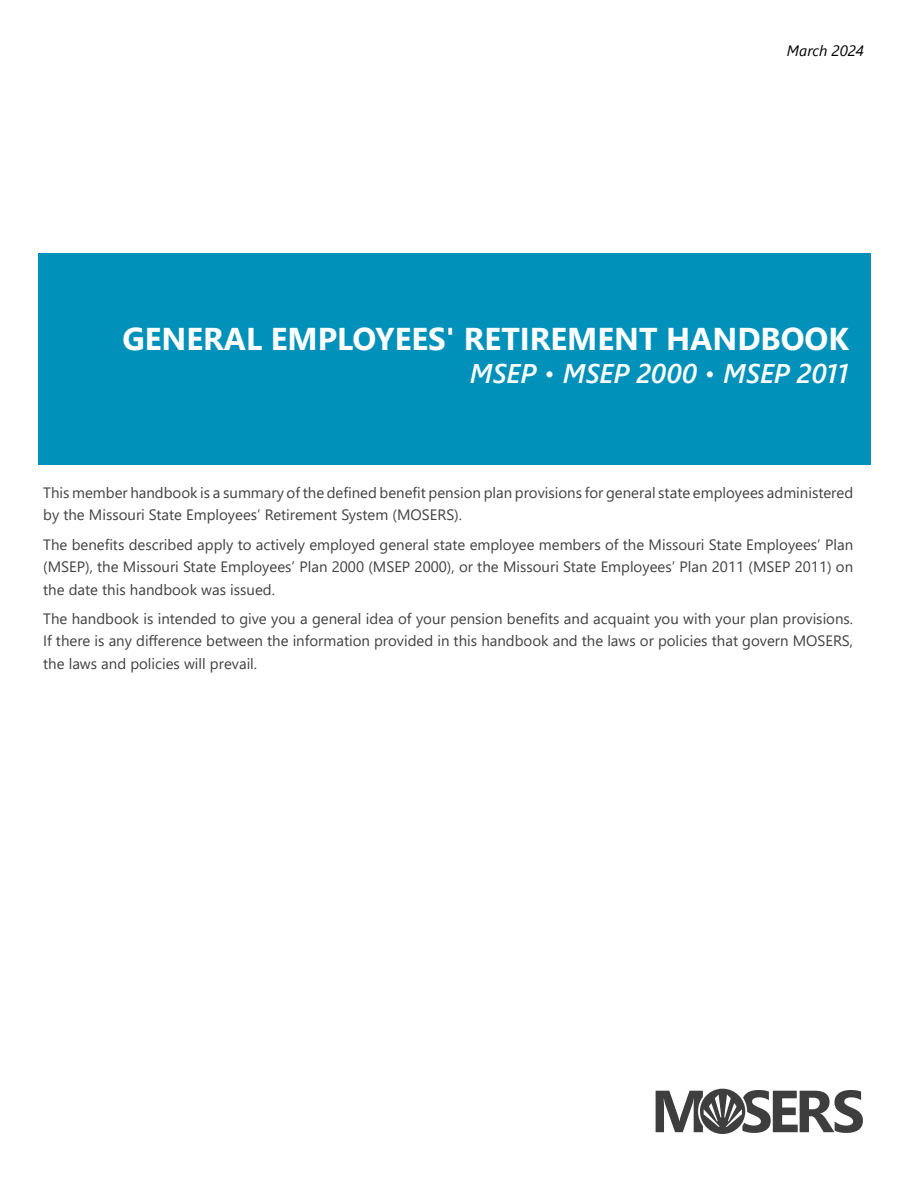
<style>
.page{position:relative;width:918px;height:1188px;background:#fff}
.page>*{position:absolute;margin:0;border:0;box-sizing:border-box;transform-origin:0 0}
.t1{font:700 31.5px "Segoe UI";color:#fff}
.t2{font:italic 600 27px "Segoe UI";color:#fff}
.t3{font:15px/22.5px "Segoe UI";color:#414042;text-align:justify}
.t4{font:italic 15px "Segoe UI";color:#000}
.s1{font-weight:400;font-style:normal}
</style>
<div class="page">
<div style="left:38px;top:253px;width:833px;height:211px;background:#0091bb"></div>
<svg style="left:656px;top:1089px;width:207px;height:45px"></svg>
<p class="t4" style="left:787px;top:39px;width:79px">March 2024</p>
<h1 class="t1" style="left:123px;top:309px;width:728px">GENERAL EMPLOYEES' RETIREMENT HANDBOOK</h1>
<h2 class="t2" style="left:470px;top:351px;width:381px">MSEP <span class="s1">٠</span> MSEP 2000 <span class="s1">٠</span> MSEP 2011</h2>
<p class="t3" style="left:43px;top:480px;width:811px">This member handbook is a summary of the defined benefit pension plan provisions for general state employees administered by the Missouri State Employees’ Retirement System (MOSERS).</p>
<p class="t3" style="left:43px;top:532px;width:811px">The benefits described apply to actively employed general state employee members of the Missouri State Employees’ Plan (MSEP), the Missouri State Employees’ Plan 2000 (MSEP 2000), or the Missouri State Employees’ Plan 2011 (MSEP 2011) on the date this handbook was issued.</p>
<p class="t3" style="left:43px;top:606px;width:812px">The handbook is intended to give you a general idea of your pension benefits and acquaint you with your plan provisions.<br>If there is any difference between the information provided in this handbook and the laws or policies that govern MOSERS, the laws and policies will prevail.</p>
</div>
